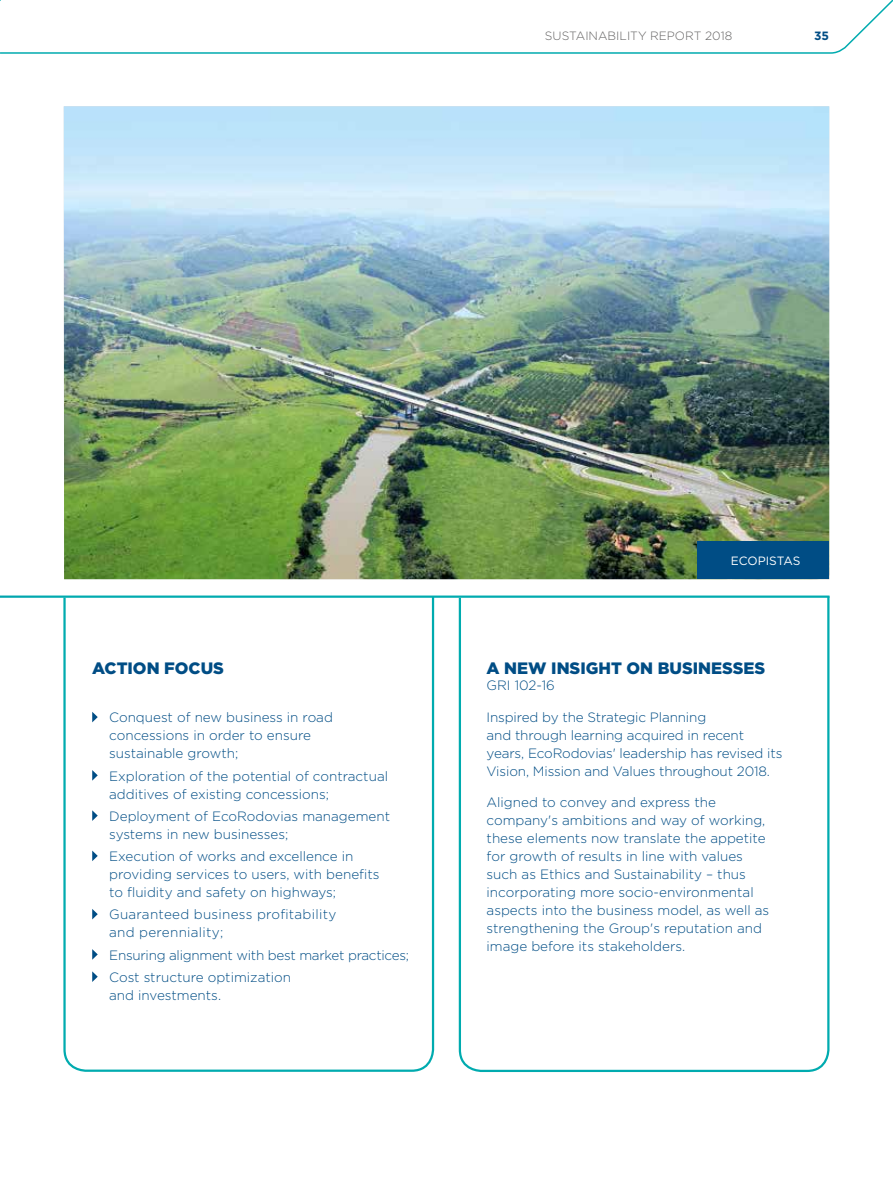
<style>
.page{position:relative;width:893px;height:1191px;background:#fff}
.page>*{position:absolute;margin:0;border:0;box-sizing:border-box;transform-origin:0 0}
.t1{font:900 16.5px "Gotham";color:#004d85}
.t2{font:300 13.5px/18px "Gotham";color:#004d85}
.t3{font:300 13.5px/22.2px "Gotham";letter-spacing:-.02em;color:#004d85}
.t4{font:300 13.5px/18px "Gotham";letter-spacing:.02em;color:#004d85}
.t5{font:300 12px "Gotham";color:#646363}
.t6{font:12px "Gotham";letter-spacing:-.005em;color:#fff}
.t7{font:700 12px "Gotham";color:#004d85}
</style>
<div class="page">
<svg style="left:458px;top:599px;width:372px;height:473px"></svg>
<svg style="left:63px;top:599px;width:372px;height:473px"></svg>
<img style="left:64px;top:106px;width:765px;height:227px">
<img style="left:0;top:333px;width:830px;height:266px">
<div style="left:697px;top:541px;width:132px;height:38px;background:#004d85"></div>
<svg style="left:92px;top:711px;width:6px;height:11px"></svg>
<svg style="left:92px;top:770px;width:6px;height:10px"></svg>
<svg style="left:92px;top:810px;width:6px;height:11px"></svg>
<svg style="left:92px;top:850px;width:6px;height:11px"></svg>
<svg style="left:92px;top:909px;width:6px;height:10px"></svg>
<svg style="left:92px;top:949px;width:6px;height:10px"></svg>
<svg style="left:92px;top:971px;width:6px;height:11px"></svg>
<svg style="left:0;top:0;width:893px;height:54px"></svg>
<p class="t5" style="left:545px;top:29px;width:189px">SUSTAINABILITY REPORT 2018</p>
<p class="t7" style="left:814px;top:28px;width:16px">35</p>
<p class="t6" style="left:731px;top:553px;width:71px">ECOPISTAS</p>
<p class="t1" style="left:92px;top:656px;width:133px">ACTION FOCUS</p>
<p class="t1" style="left:487px;top:656px;width:280px">A NEW INSIGHT ON BUSINESSES</p>
<p class="t2" style="left:487px;top:676px;width:70px">GRI 102-16</p>
<p class="t2" style="left:109px;top:708px;width:225px">Conquest of new business in road concessions in order to ensure sustainable growth;</p>
<p class="t2" style="left:109px;top:766px;width:280px">Exploration of the potential of contractual additives of existing concessions;</p>
<p class="t2" style="left:109px;top:807px;width:282px">Deployment of EcoRodovias management systems in new businesses;</p>
<p class="t2" style="left:109px;top:847px;width:272px">Execution of works and excellence in providing services to users, with benefits to fluidity and safety on highways;</p>
<p class="t4" style="left:109px;top:905px;width:229px">Guaranteed business profitability and perenniality;</p>
<p class="t3" style="left:109px;top:943px;width:301px">Ensuring alignment with best market practices;<br>Cost structure optimization</p>
<p class="t2" style="left:109px;top:986px;width:113px">and investments.</p>
<p class="t2" style="left:487px;top:708px;width:297px">Inspired by the Strategic Planning<br>and through learning acquired in recent years, EcoRodovias' leadership has revised its Vision, Mission and Values throughout 2018.</p>
<p class="t2" style="left:487px;top:793px;width:284px">Aligned to convey and express the company's ambitions and way of working, these elements now translate the appetite for growth of results in line with values such as Ethics and Sustainability – thus incorporating more socio-environmental aspects into the business model, as well as strengthening the Group's reputation and image before its stakeholders.</p>
</div>
